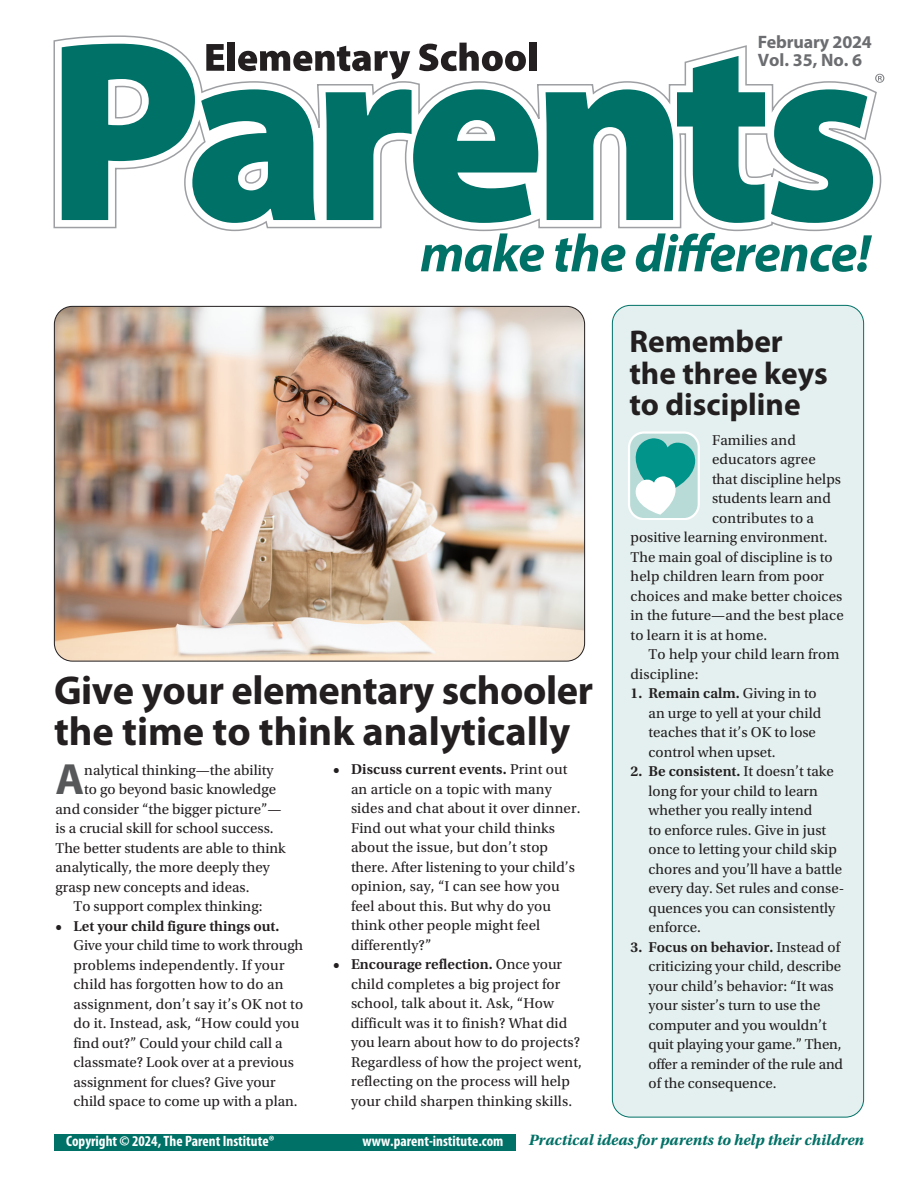
<style>
.page{position:relative;width:918px;height:1188px;background:#fff}
.page>*{position:absolute;margin:0;border:0;box-sizing:border-box;transform-origin:0 0}
.t1{font:700 43.95px "Myriad Pro";color:#57585a}
.t2{font:700 40.5px/40.5px "Myriad Pro";letter-spacing:-.01em;color:#231f20}
.t3{font:700 31.5px/31.5px "Myriad Pro";color:#231f20}
.t4{font:700 18px/18px "Myriad Pro";letter-spacing:-.01em;color:#6c6d70}
.t5{font:italic 700 15.75px "Utopia Std";color:#007167}
.t6{font:15px/19.5px "Utopia Std";color:#231f20}
.t7{font:700 condensed 15px "Myriad Pro";color:#fff}
.t8{font:600 15px "Utopia Std";color:#231f20}
.s1{font-weight:600}
</style>
<div class="page">
<div style="left:612px;top:305px;width:252px;height:812px;background:#e4f0ef;border-radius:18px"></div>
<svg style="left:53px;top:35px;width:829px;height:197px"></svg>
<svg style="left:771px;top:89px;width:102px;height:134px"></svg>
<svg style="left:421px;top:233px;width:123px;height:39px"></svg>
<svg style="left:555px;top:233px;width:70px;height:39px"></svg>
<svg style="left:636px;top:233px;width:236px;height:39px"></svg>
<svg style="left:62px;top:43px;width:476px;height:180px"></svg>
<div style="left:529px;top:43px;width:7px;height:28px;background:#231f20"></div>
<svg style="left:875px;top:74px;width:9px;height:9px"></svg>
<svg style="left:628px;top:431px;width:72px;height:89px;background:#91cec9"></svg>
<div style="left:54px;top:1134px;width:462px;height:16px;background:#007167"></div>
<img style="left:54px;top:306px;width:531px;height:354px">
<p class="t4" style="left:758px;top:32px;width:116px">February 2024<br>Vol. 35, No. 6</p>
<h2 class="t2" style="left:54px;top:669px;width:541px">Give your elementary schooler the time to think analytically</h2>
<h1 class="t1" style="left:56px;top:751px;width:30px">A</h1>
<p class="t6" style="left:84px;top:760px;width:191px">nalytical thinking—the ability</p>
<p class="t6" style="left:351px;top:760px;width:231px;text-indent:-18px"><span class="s1">• Discuss current events.</span> Print out an article on a topic with many sides and chat about it over dinner.<br>Find out what your child thinks about the issue, but don’t stop there. After listening to your child’s opinion, say, “I can see how you feel about this. But why do you think other people might feel differently?”</p>
<p class="t6" style="left:351px;top:955px;width:233px;text-indent:-18px"><span class="s1">• Encourage reflection.</span> Once your child completes a big project for school, talk about it. Ask, “How difficult was it to finish? What did you learn about how to do projects?<br>Regardless of how the project went, reflecting on the process will help your child sharpen thinking skills.</p>
<p class="t6" style="left:84px;top:780px;width:193px">to go beyond basic knowledge</p>
<p class="t6" style="left:56px;top:799px;width:228px">and consider “the bigger picture”—</p>
<p class="t6" style="left:56px;top:819px;width:220px">is a crucial skill for school success.</p>
<p class="t6" style="left:56px;top:838px;width:232px">The better students are able to think</p>
<p class="t6" style="left:56px;top:858px;width:216px">analytically, the more deeply they</p>
<p class="t6" style="left:56px;top:877px;width:196px">grasp new concepts and ideas.</p>
<p class="t6" style="left:74px;top:897px;width:190px">To support complex thinking:</p>
<p class="t8" style="left:56px;top:917px;width:225px">• Let your child figure things out.</p>
<p class="t6" style="left:74px;top:936px;width:231px">Give your child time to work through problems independently. If your child has forgotten how to do an assignment, don’t say it’s OK not to do it. Instead, ask, “How could you find out?” Could your child call a classmate? Look over at a previous assignment for clues? Give your child space to come up with a plan.</p>
<h3 class="t3" style="left:629px;top:325px;width:200px">Remember the three keys to discipline</h3>
<p class="t6" style="left:712px;top:430px;width:85px">Families and</p>
<p class="t6" style="left:712px;top:450px;width:105px">educators agree</p>
<p class="t6" style="left:712px;top:469px;width:131px">that discipline helps</p>
<p class="t6" style="left:712px;top:489px;width:120px">students learn and</p>
<p class="t6" style="left:712px;top:508px;width:104px">contributes to a</p>
<p class="t6" style="left:631px;top:528px;width:199px">positive learning environment.</p>
<p class="t6" style="left:631px;top:547px;width:204px">The main goal of discipline is to</p>
<p class="t6" style="left:631px;top:567px;width:195px">help children learn from poor</p>
<p class="t6" style="left:631px;top:586px;width:213px">choices and make better choices</p>
<p class="t6" style="left:631px;top:606px;width:215px">in the future—and the best place</p>
<p class="t6" style="left:631px;top:625px;width:138px">to learn it is at home.</p>
<p class="t6" style="left:649px;top:645px;width:193px">To help your child learn from</p>
<p class="t6" style="left:631px;top:664px;width:69px">discipline:</p>
<p class="t6" style="left:649px;top:684px;width:174px;text-indent:-18px"><span class="s1">1. Remain calm.</span> Giving in to an urge to yell at your child teaches that it’s OK to lose control when upset.</p>
<p class="t6" style="left:649px;top:762px;width:197px;text-indent:-18px"><span class="s1">2. Be consistent.</span> It doesn’t take long for your child to learn whether you really intend<br>to enforce rules. Give in just once to letting your child skip chores and you’ll have a battle every day. Set rules and conse&shy;quences you can consistently enforce.</p>
<p class="t6" style="left:649px;top:937px;width:196px;text-indent:-18px"><span class="s1">3. Focus on behavior.</span> Instead of criticizing your child, describe your child’s behavior: “It was your sister’s turn to use the computer and you wouldn’t quit playing your game.” Then, offer a reminder of the rule and of the consequence.</p>
<p class="t7" style="left:66px;top:1132px;width:210px">Copyright © 2024, The Parent Institute®</p>
<p class="t7" style="left:363px;top:1132px;width:142px">www.parent-institute.com</p>
<p class="t5" style="left:529px;top:1131px;width:337px">Practical ideas for parents to help their children</p>
</div>
